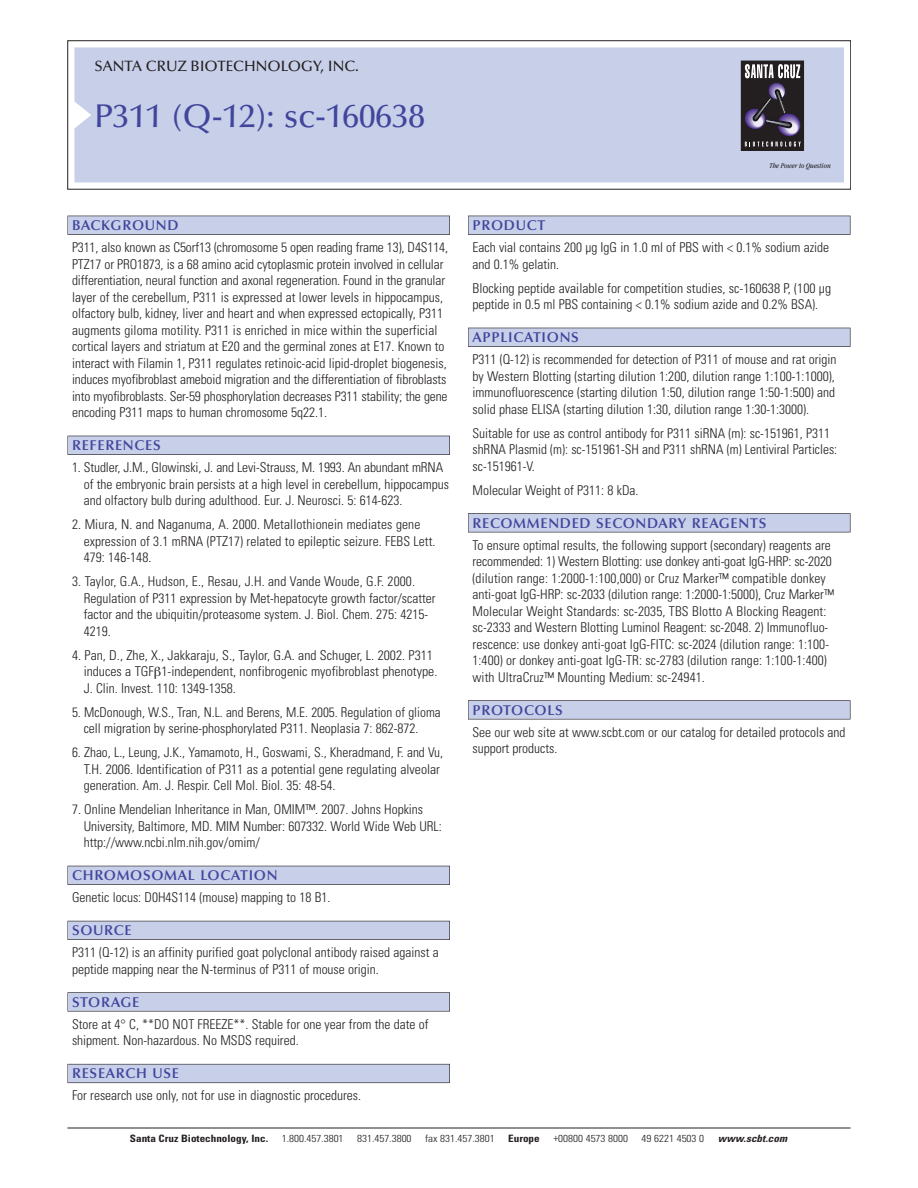
<style>
.page{position:relative;width:918px;height:1188px;background:#fff}
.page>*{position:absolute;margin:0;border:0;box-sizing:border-box;transform-origin:0 0}
.t1{font:500 33px "Optima";color:#41459c}
.t2{font:500 15px "Optima";color:#231f20}
.t3{font:600 14.25px "Optima";letter-spacing:.05em;color:#41459c}
.t4{font:300 condensed 13.5px/16.5px "Univers";color:#231f20}
.t5{font:300 condensed 10.2px "Univers";color:#231f20;scale:1.1 1}
.t6{font:700 condensed 10.2px "Univers";color:#231f20;scale:1.1 1}
.t7{font:italic 700 condensed 10.2px "Univers";color:#231f20;scale:1.1 1}
.t8{font:italic condensed 7.5px "Garamond";color:#231f20}
</style>
<div class="page">
<div style="left:74px;top:47px;width:770px;height:135px;background:#c7cfe9"></div>
<div style="left:741px;top:61px;width:62px;height:89px;background:#231f20"></div>
<div style="left:741px;top:61px;width:63px;height:90px;border:1px solid #231f20"></div>
<svg style="left:741px;top:64px;width:64px;height:83px"></svg>
<div style="left:68px;top:216px;width:382px;height:19px;background:#64636a"></div>
<div style="left:68px;top:216px;width:381px;height:18px;background:#c7cfe9"></div>
<div style="left:68px;top:436px;width:382px;height:19px;background:#62626a"></div>
<div style="left:68px;top:436px;width:381px;height:18px;background:#c7cfe9"></div>
<div style="left:68px;top:866px;width:382px;height:19px;background:#63636c"></div>
<div style="left:68px;top:866px;width:381px;height:18px;background:#c7cfe9"></div>
<div style="left:68px;top:921px;width:382px;height:19px;background:#63646e"></div>
<div style="left:68px;top:921px;width:381px;height:18px;background:#c7cfe9"></div>
<svg style="left:68px;top:992px;width:382px;height:20px"></svg>
<div style="left:68px;top:993px;width:381px;height:18px;background:#c7cfe9"></div>
<div style="left:68px;top:1064px;width:382px;height:19px;background:#717380"></div>
<div style="left:68px;top:1064px;width:381px;height:18px;background:#c7cfe9"></div>
<div style="left:468px;top:216px;width:382px;height:19px;background:#64636a"></div>
<div style="left:468px;top:216px;width:382px;height:18px;background:#c7cfe9"></div>
<div style="left:468px;top:328px;width:382px;height:19px;background:#62626a"></div>
<div style="left:468px;top:328px;width:382px;height:18px;background:#c7cfe9"></div>
<div style="left:468px;top:513px;width:382px;height:19px;background:#67666b"></div>
<div style="left:468px;top:514px;width:382px;height:18px;background:#c7cfe9"></div>
<div style="left:468px;top:700px;width:382px;height:19px;background:#6b696e"></div>
<div style="left:468px;top:701px;width:382px;height:18px;background:#c7cfe9"></div>
<hr style="left:68px;top:1128px;width:782px;height:1px;background:#231f20">
<p class="t2" style="left:94px;top:60px;width:266px">SANTA CRUZ BIOTECHNOLOGY, INC.</p>
<h1 class="t1" style="left:94px;top:102px;width:332px">P311 (Q-12): sc-160638</h1>
<p class="t3" style="left:72px;top:219px;width:108px">BACKGROUND</p>
<p class="t4" style="left:72px;top:240px;width:378px">P311, also known as C5orf13 (chromosome 5 open reading frame 13), D4S114, PTZ17 or PRO1873, is a 68 amino acid cytoplasmic protein involved in cellular differentiation, neural function and axonal regeneration. Found in the granular layer of the cerebellum, P311 is expressed at lower levels in hippocampus, olfactory bulb, kidney, liver and heart and when expressed ectopically, P311 augments giloma motility. P311 is enriched in mice within the superficial cortical layers and striatum at E20 and the germinal zones at E17. Known to interact with Filamin 1, P311 regulates retinoic-acid lipid-droplet biogenesis, induces myofibroblast ameboid migration and the differentiation of fibroblasts into myofibroblasts. Ser-59 phosphorylation decreases P311 stability; the gene encoding P311 maps to human chromosome 5q22.1.</p>
<p class="t3" style="left:72px;top:439px;width:90px">REFERENCES</p>
<p class="t4" style="left:84px;top:460px;width:367px;text-indent:-12px">1. Studler, J.M., Glowinski, J. and Levi-Strauss, M. 1993. An abundant mRNA of the embryonic brain persists at a high level in cerebellum, hippocampus and olfactory bulb during adulthood. Eur. J. Neurosci. 5: 614-623.</p>
<p class="t4" style="left:84px;top:517px;width:353px;text-indent:-12px">2. Miura, N. and Naganuma, A. 2000. Metallothionein mediates gene expression of 3.1 mRNA (PTZ17) related to epileptic seizure. FEBS Lett.<br>479: 146-148.</p>
<p class="t4" style="left:84px;top:574px;width:354px;text-indent:-12px">3. Taylor, G.A., Hudson, E., Resau, J.H. and Vande Woude, G.F. 2000.<br>Regulation of P311 expression by Met-hepatocyte growth factor/scatter factor and the ubiquitin/proteasome system. J. Biol. Chem. 275: 4215- 4219.</p>
<p class="t4" style="left:84px;top:648px;width:355px;text-indent:-12px">4. Pan, D., Zhe, X., Jakkaraju, S., Taylor, G.A. and Schuger, L. 2002. P311 induces a TGF 1-independent, nonfibrogenic myofibroblast phenotype.<br>J. Clin. Invest. 110: 1349-1358.</p>
<p class="t4" style="left:84px;top:705px;width:359px;text-indent:-12px">5. McDonough, W.S., Tran, N.L. and Berens, M.E. 2005. Regulation of glioma cell migration by serine-phosphorylated P311. Neoplasia 7: 862-872.</p>
<p class="t4" style="left:84px;top:745px;width:361px;text-indent:-12px">6. Zhao, L., Leung, J.K., Yamamoto, H., Goswami, S., Kheradmand, F. and Vu,<br>T.H. 2006. Identification of P311 as a potential gene regulating alveolar generation. Am. J. Respir. Cell Mol. Biol. 35: 48-54.</p>
<p class="t4" style="left:84px;top:802px;width:360px;text-indent:-12px">7. Online Mendelian Inheritance in Man, OMIM™. 2007. Johns Hopkins<br>University, Baltimore, MD. MIM Number: 607332. World Wide Web URL: http://www.ncbi.nlm.nih.gov/omim/</p>
<p class="t3" style="left:72px;top:869px;width:207px">CHROMOSOMAL LOCATION</p>
<p class="t4" style="left:72px;top:891px;width:260px">Genetic locus: D0H4S114 (mouse) mapping to 18 B1.</p>
<p class="t3" style="left:72px;top:924px;width:61px">SOURCE</p>
<p class="t4" style="left:72px;top:946px;width:368px">P311 (Q-12) is an affinity purified goat polyclonal antibody raised against a peptide mapping near the N-terminus of P311 of mouse origin.</p>
<p class="t3" style="left:72px;top:996px;width:69px">STORAGE</p>
<p class="t4" style="left:72px;top:1017px;width:358px">Store at 4° C, **DO NOT FREEZE**. Stable for one year from the date of shipment. Non-hazardous. No MSDS required.</p>
<p class="t3" style="left:72px;top:1068px;width:109px">RESEARCH USE</p>
<p class="t4" style="left:72px;top:1089px;width:290px">For research use only, not for use in diagnostic procedures.</p>
<p class="t8" style="left:769px;top:163px;width:63px">The Power to Question</p>
<p class="t3" style="left:473px;top:219px;width:74px">PRODUCT</p>
<p class="t4" style="left:473px;top:240px;width:358px">Each vial contains 200 µg IgG in 1.0 ml of PBS with &lt; 0.1% sodium azide and 0.1% gelatin.</p>
<p class="t4" style="left:473px;top:281px;width:360px">Blocking peptide available for competition studies, sc-160638 P, (100 µg peptide in 0.5 ml PBS containing &lt; 0.1% sodium azide and 0.2% BSA).</p>
<p class="t3" style="left:473px;top:331px;width:108px">APPLICATIONS</p>
<p class="t4" style="left:473px;top:352px;width:365px;text-align:justify">P311 (Q-12) is recommended for detection of P311 of mouse and rat origin by Western Blotting (starting dilution 1:200, dilution range 1:100-1:1000), immunofluorescence (starting dilution 1:50, dilution range 1:50-1:500) and solid phase ELISA (starting dilution 1:30, dilution range 1:30-1:3000).</p>
<p class="t4" style="left:473px;top:426px;width:366px">Suitable for use as control antibody for P311 siRNA (m): sc-151961, P311 shRNA Plasmid (m): sc-151961-SH and P311 shRNA (m) Lentiviral Particles: sc-151961-V.</p>
<p class="t4" style="left:473px;top:483px;width:168px">Molecular Weight of P311: 8 kDa.</p>
<p class="t3" style="left:473px;top:517px;width:295px">RECOMMENDED SECONDARY REAGENTS</p>
<p class="t4" style="left:473px;top:538px;width:363px">To ensure optimal results, the following support (secondary) reagents are recommended: 1) Western Blotting: use donkey anti-goat IgG-HRP: sc-2020 (dilution range: 1:2000-1:100,000) or Cruz Marker™ compatible donkey anti-goat IgG-HRP: sc-2033 (dilution range: 1:2000-1:5000), Cruz Marker™ Molecular Weight Standards: sc-2035, TBS Blotto A Blocking Reagent: sc-2333 and Western Blotting Luminol Reagent: sc-2048. 2) Immunofluo&shy;rescence: use donkey anti-goat IgG-FITC: sc-2024 (dilution range: 1:100- 1:400) or donkey anti-goat IgG-TR: sc-2783 (dilution range: 1:100-1:400) with UltraCruz™ Mounting Medium: sc-24941.</p>
<p class="t3" style="left:473px;top:704px;width:92px">PROTOCOLS</p>
<p class="t4" style="left:473px;top:725px;width:375px">See our web site at www.scbt.com or our catalog for detailed protocols and support products.</p>
<p class="t6" style="left:130px;top:1135px;width:127px">Santa Cruz Biotechnology, Inc.</p>
<p class="t5" style="left:282px;top:1135px;width:58px">1.800.457.3801</p>
<p class="t5" style="left:357px;top:1135px;width:51px">831.457.3800</p>
<p class="t5" style="left:425px;top:1135px;width:65px">fax 831.457.3801</p>
<p class="t6" style="left:508px;top:1135px;width:30px">Europe</p>
<p class="t5" style="left:553px;top:1135px;width:69px">+00800 4573 8000</p>
<p class="t5" style="left:642px;top:1135px;width:58px">49 6221 4503 0</p>
<p class="t7" style="left:718px;top:1135px;width:67px">www.scbt.com</p>
</div>
